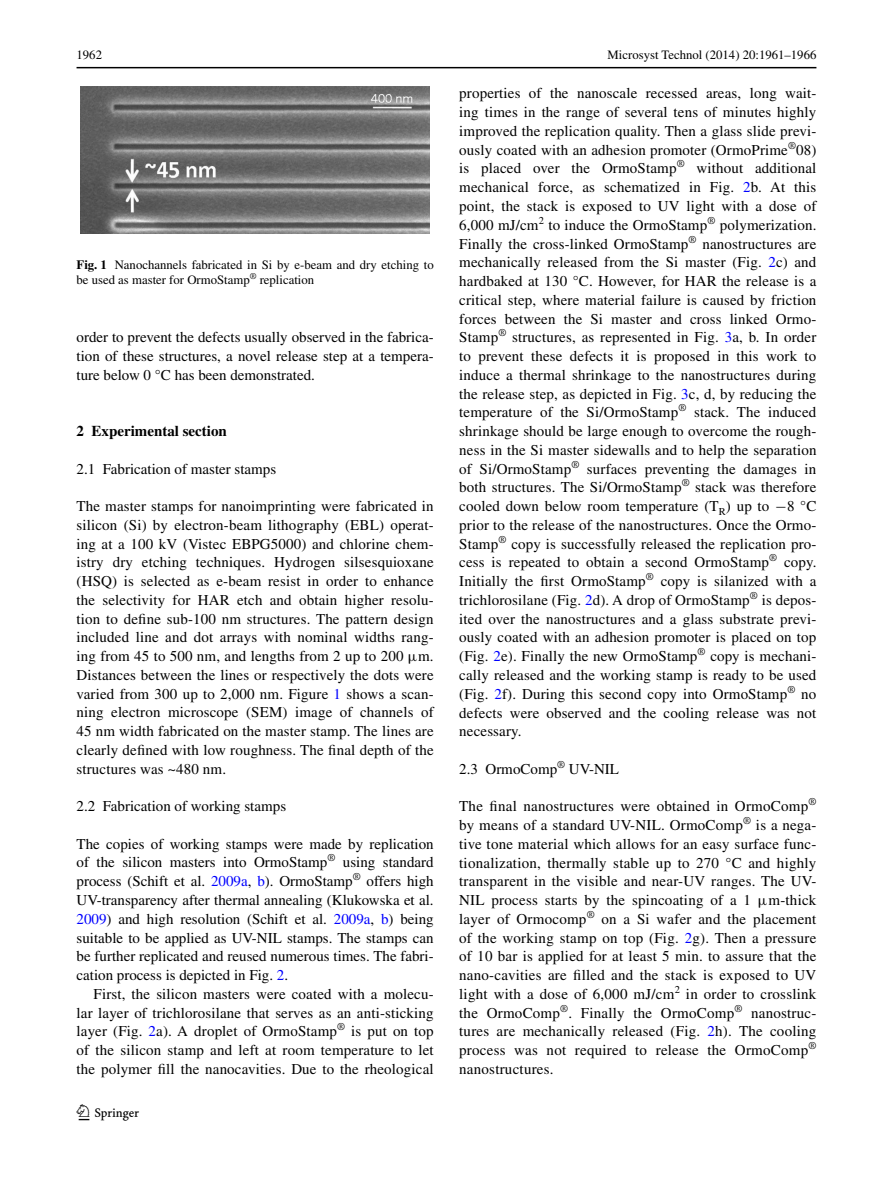
<style>
.page{position:relative;width:893px;height:1187px;background:#fff}
.page>*{position:absolute;margin:0;border:0;box-sizing:border-box;transform-origin:0 0}
.t1{font:22.5px "Springnew";color:#000}
.t2{font:15px/18.8px "Times";letter-spacing:.01em;color:#000;text-align:justify}
.t3{font:700 15px "Times";color:#000}
.t4{font:12.75px/15px "Times";color:#000}
.s1{font-weight:700}
.s2{font-family:"MTGU"}
.s3{color:#00f}
.s4{font-family:"MTSY"}
</style>
<div class="page">
<hr style="left:77px;top:67px;width:739px;height:1px;background:#000">
<div style="left:77px;top:87px;width:357px;height:146px;background:linear-gradient(to bottom,#fff,#fff)"></div>
<img style="left:81px;top:87px;width:349px;height:146px">
<p class="t4" style="left:77px;top:48px;width:27px">1962</p>
<p class="t4" style="left:607px;top:48px;width:210px">Microsyst Technol (2014) 20:1961–1966</p>
<p class="t4" style="left:77px;top:257px;width:359px"><span class="s1">Fig. 1</span> Nanochannels fabricated in Si by e-beam and dry etching to be used as master for OrmoStamp<sup>®</sup> replication</p>
<p class="t2" style="left:77px;top:327px;width:359px">order to prevent the defects usually observed in the fabrica&shy;tion of these structures, a novel release step at a tempera&shy;ture below 0 °C has been demonstrated.</p>
<p class="t3" style="left:77px;top:422px;width:152px">2 Experimental section</p>
<p class="t2" style="left:77px;top:459px;width:201px">2.1 Fabrication of master stamps</p>
<p class="t2" style="left:77px;top:496px;width:359px">The master stamps for nanoimprinting were fabricated in silicon (Si) by electron-beam lithography (EBL) operat&shy;ing at a 100 kV (Vistec EBPG5000) and chlorine chem&shy;istry dry etching techniques. Hydrogen silsesquioxane (HSQ) is selected as e-beam resist in order to enhance the selectivity for HAR etch and obtain higher resolu&shy;tion to define sub-100 nm structures. The pattern design included line and dot arrays with nominal widths rang&shy;ing from 45 to 500 nm, and lengths from 2 up to 200 <span class="s2">μ</span>m.<br>Distances between the lines or respectively the dots were varied from 300 up to 2,000 nm. Figure <span class="s3">1</span> shows a scan&shy;ning electron microscope (SEM) image of channels of 45 nm width fabricated on the master stamp. The lines are clearly defined with low roughness. The final depth of the structures was ~480 nm.</p>
<p class="t2" style="left:77px;top:796px;width:211px">2.2 Fabrication of working stamps</p>
<p class="t2" style="left:77px;top:834px;width:359px">The copies of working stamps were made by replication of the silicon masters into OrmoStamp<sup>®</sup> using standard process (Schift et al. <span class="s3">2009a</span>, <span class="s3">b</span>). OrmoStamp<sup>®</sup> offers high UV-transparency after thermal annealing (Klukowska et al.<br><span class="s3">2009</span>) and high resolution (Schift et al. <span class="s3">2009a</span>, <span class="s3">b</span>) being suitable to be applied as UV-NIL stamps. The stamps can be further replicated and reused numerous times. The fabri&shy;cation process is depicted in Fig. <span class="s3">2</span>.</p>
<p class="t2" style="left:77px;top:984px;width:359px;text-indent:17px">First, the silicon masters were coated with a molecu&shy;lar layer of trichlorosilane that serves as an anti-sticking layer (Fig. <span class="s3">2</span>a). A droplet of OrmoStamp<sup>®</sup> is put on top of the silicon stamp and left at room temperature to let the polymer fill the nanocavities. Due to the rheological</p>
<h1 class="t1" style="left:79px;top:1104px;width:62px">1 3</h1>
<p class="t2" style="left:459px;top:84px;width:359px">properties of the nanoscale recessed areas, long wait&shy;ing times in the range of several tens of minutes highly improved the replication quality. Then a glass slide previ&shy;ously coated with an adhesion promoter (OrmoPrime<sup>®</sup>08) is placed over the OrmoStamp<sup>®</sup> without additional mechanical force, as schematized in Fig. <span class="s3">2</span>b. At this point, the stack is exposed to UV light with a dose of 6,000 mJ/cm<sup>2</sup> to induce the OrmoStamp<sup>®</sup> polymerization.<br>Finally the cross-linked OrmoStamp<sup>®</sup> nanostructures are mechanically released from the Si master (Fig. <span class="s3">2</span>c) and hardbaked at 130 °C. However, for HAR the release is a critical step, where material failure is caused by friction forces between the Si master and cross linked Ormo-Stamp<sup>®</sup> structures, as represented in Fig. <span class="s3">3</span>a, b. In order to prevent these defects it is proposed in this work to induce a thermal shrinkage to the nanostructures during the release step, as depicted in Fig. <span class="s3">3</span>c, d, by reducing the temperature of the Si/OrmoStamp<sup>®</sup> stack. The induced shrinkage should be large enough to overcome the rough&shy;ness in the Si master sidewalls and to help the separation of Si/OrmoStamp<sup>®</sup> surfaces preventing the damages in both structures. The Si/OrmoStamp<sup>®</sup> stack was therefore cooled down below room temperature (T<sub>R</sub>) up to <span class="s4">−</span>8 °C prior to the release of the nanostructures. Once the Ormo-Stamp<sup>®</sup> copy is successfully released the replication pro&shy;cess is repeated to obtain a second OrmoStamp<sup>®</sup> copy.<br>Initially the first OrmoStamp<sup>®</sup> copy is silanized with a trichlorosilane (Fig. <span class="s3">2</span>d). A drop of OrmoStamp<sup>®</sup> is depos&shy;ited over the nanostructures and a glass substrate previ&shy;ously coated with an adhesion promoter is placed on top (Fig. <span class="s3">2</span>e). Finally the new OrmoStamp<sup>®</sup> copy is mechani&shy;cally released and the working stamp is ready to be used (Fig. <span class="s3">2</span>f). During this second copy into OrmoStamp<sup>®</sup> no defects were observed and the cooling release was not necessary.</p>
<p class="t2" style="left:459px;top:759px;width:161px">2.3 OrmoComp<sup>®</sup> UV‑NIL</p>
<p class="t2" style="left:459px;top:796px;width:359px">The final nanostructures were obtained in OrmoComp<sup>® </sup>by means of a standard UV-NIL. OrmoComp<sup>®</sup> is a nega&shy;tive tone material which allows for an easy surface func&shy;tionalization, thermally stable up to 270 °C and highly transparent in the visible and near-UV ranges. The UV-NIL process starts by the spincoating of a 1 <span class="s2">μ</span>m-thick layer of Ormocomp<sup>®</sup> on a Si wafer and the placement of the working stamp on top (Fig. <span class="s3">2</span>g). Then a pressure of 10 bar is applied for at least 5 min. to assure that the nano-cavities are filled and the stack is exposed to UV light with a dose of 6,000 mJ/cm<sup>2</sup> in order to crosslink the OrmoComp<sup>®</sup>. Finally the OrmoComp<sup>®</sup> nanostruc&shy;tures are mechanically released (Fig. <span class="s3">2</span>h). The cooling process was not required to release the OrmoComp<sup>® </sup>nanostructures.</p>
</div>
